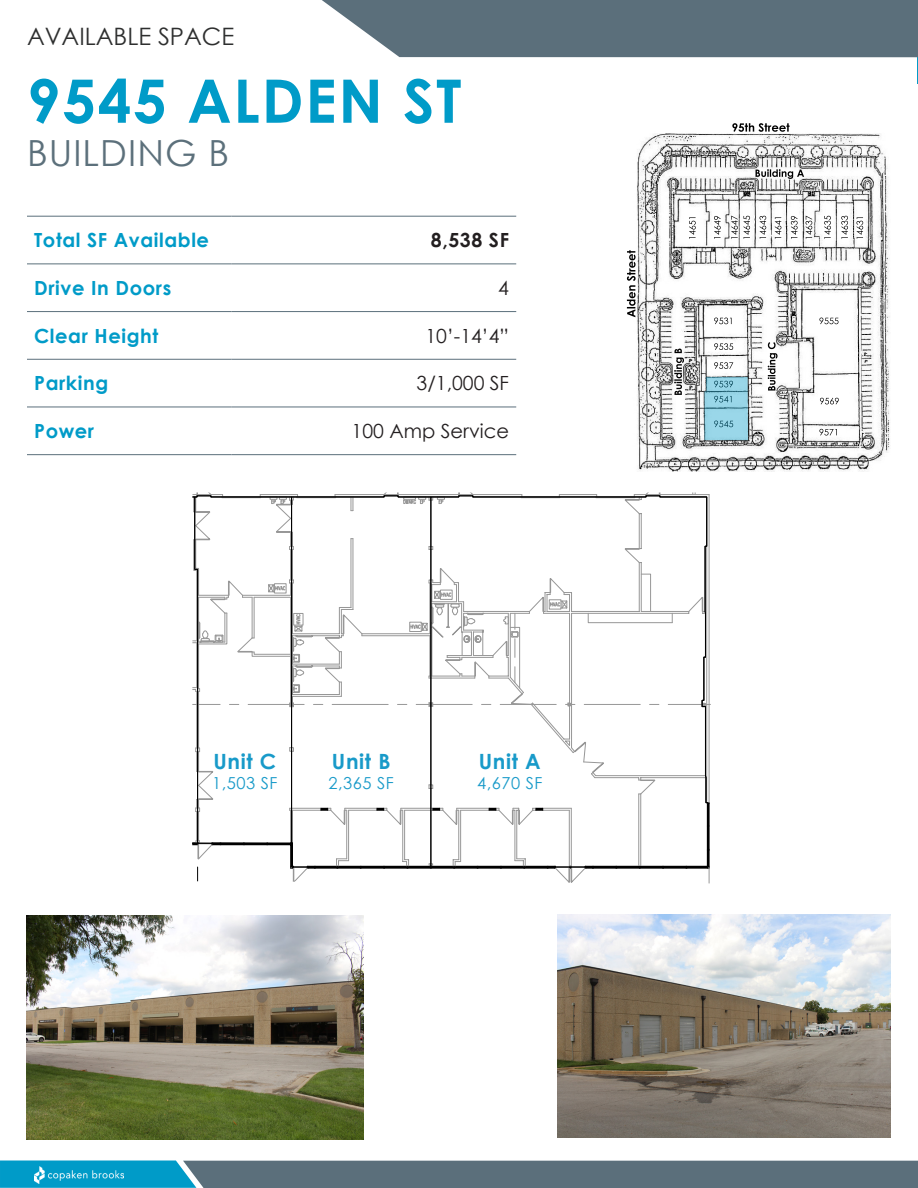
<style>
.page{position:relative;width:918px;height:1188px;background:#fff}
.page>*{position:absolute;margin:0;border:0;box-sizing:border-box;transform-origin:0 0}
.t1{font:700 60px "Century Gothic";letter-spacing:.03em;color:#009bc8}
.t2{font:36px "Century Gothic";letter-spacing:.03em;color:#5c707b}
.Bullets{font:24px "Century Gothic";color:#2e2f2f}
.t3{font:700 21px "Century Gothic";letter-spacing:.03em;color:#189ac9}
.t4{font:700 19.5px "Century Gothic";letter-spacing:.03em;color:#009bc8}
.t5{font:19.5px "Century Gothic";color:#231f20}
.t6{font:700 19.5px "Century Gothic";color:#231f20}
.t7{font:16.5px "Century Gothic";letter-spacing:.03em;color:#189ac9}
</style>
<div class="page">
<hr style="left:917px;top:27px;width:1px;height:56px;background:#009bc8">
<svg style="left:27px;top:263px;width:489px;height:144px"></svg>
<hr style="left:27px;top:216px;width:205px;height:1px;background:#5b6f7b">
<hr style="left:27px;top:264px;width:205px;height:1px;background:#5b6f7b">
<hr style="left:232px;top:264px;width:284px;height:1px;background:#5b6f7b">
<hr style="left:27px;top:311px;width:205px;height:1px;background:#5b6f7b">
<hr style="left:232px;top:311px;width:284px;height:1px;background:#5b6f7b">
<hr style="left:27px;top:359px;width:205px;height:1px;background:#5b6f7b">
<hr style="left:232px;top:359px;width:284px;height:1px;background:#5b6f7b">
<hr style="left:27px;top:407px;width:205px;height:1px;background:#5b6f7b">
<hr style="left:232px;top:407px;width:284px;height:1px;background:#5b6f7b">
<hr style="left:27px;top:454px;width:205px;height:1px;background:#5b6f7b">
<hr style="left:232px;top:454px;width:284px;height:1px;background:#5b6f7b">
<hr style="left:232px;top:216px;width:284px;height:1px;background:#5b6f7b">
<img style="left:626px;top:123px;width:264px;height:348px">
<svg style="left:704px;top:377px;width:44px;height:63px;background:#8cc8d9"></svg>
<img style="left:557px;top:915px;width:334px;height:222px">
<img style="left:27px;top:915px;width:337px;height:225px">
<hr style="left:725px;top:492px;width:1px;height:391px;background:#979797">
<hr style="left:668px;top:704px;width:43px;height:1px;background:#979797">
<svg style="left:192px;top:492px;width:517px;height:391px"></svg>
<div style="left:322px;top:0;width:596px;height:57px;background:#5b6f7b"></div>
<svg style="left:0;top:1161px;width:918px;height:27px;background:#4c7a8c"></svg>
<p class="Bullets" style="left:27px;top:20px;width:209px">AVAILABLE SPACE</p>
<p class="t1" style="left:27px;top:55px;width:436px">9545 ALDEN ST</p>
<p class="t2" style="left:27px;top:128px;width:204px">BUILDING B</p>
<p class="t4" style="left:34px;top:225px;width:176px">Total SF Available</p>
<p class="t6" style="left:431px;top:225px;width:80px">8,538 SF</p>
<p class="t4" style="left:34px;top:273px;width:139px">Drive In Doors</p>
<p class="t5" style="left:498px;top:274px;width:12px">4</p>
<p class="t4" style="left:34px;top:321px;width:126px">Clear Height</p>
<p class="t5" style="left:425px;top:322px;width:85px">10’-14’4”</p>
<p class="t4" style="left:34px;top:369px;width:76px">Parking</p>
<p class="t5" style="left:417px;top:370px;width:94px">3/1,000 SF</p>
<p class="t4" style="left:34px;top:416px;width:62px">Power</p>
<p class="t5" style="left:352px;top:417px;width:159px">100 Amp Service</p>
<p class="t3" style="left:213px;top:746px;width:64px">Unit C</p>
<p class="t7" style="left:212px;top:772px;width:67px">1,503 SF</p>
<p class="t3" style="left:332px;top:746px;width:60px">Unit B</p>
<p class="t7" style="left:329px;top:772px;width:67px">2,365 SF</p>
<p class="t3" style="left:479px;top:746px;width:63px">Unit A</p>
<p class="t7" style="left:477px;top:772px;width:67px">4,670 SF</p>
</div>
